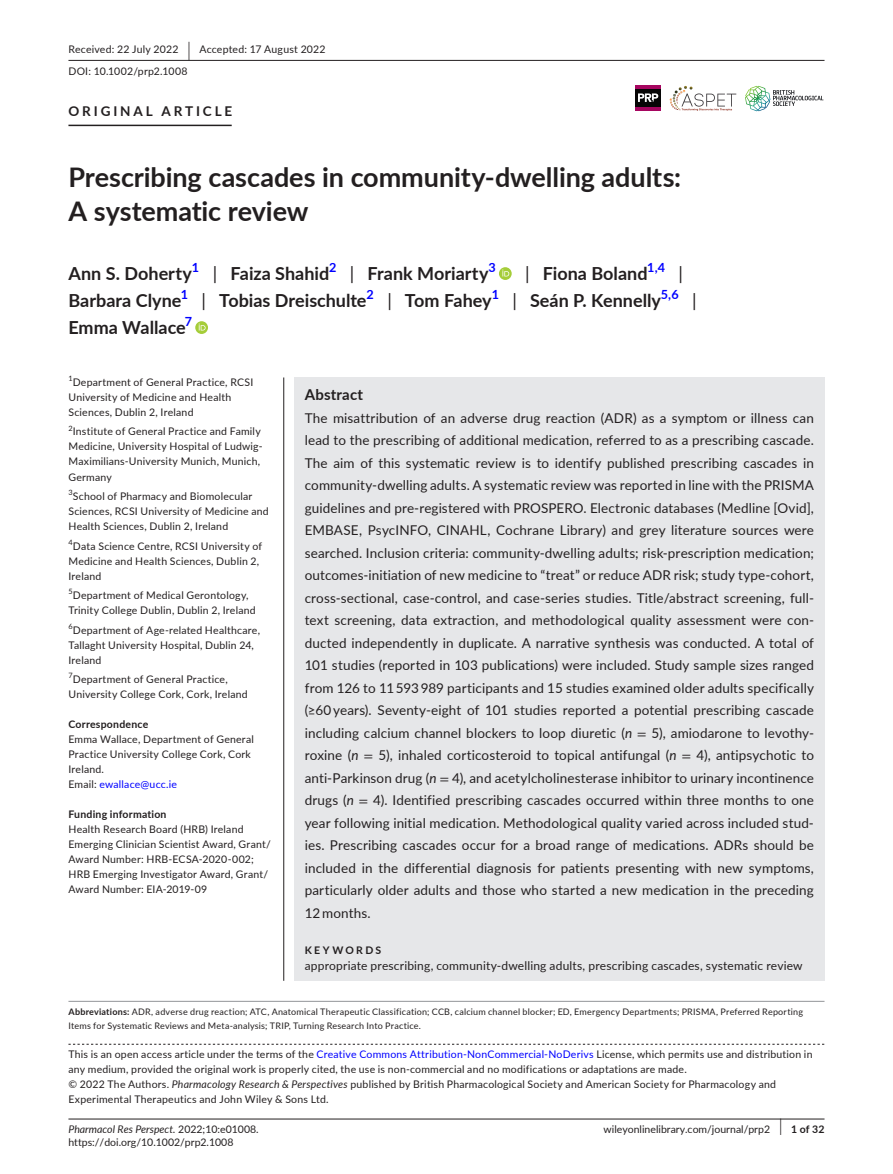
<style>
.page{position:relative;width:893px;height:1174px;background:#fff}
.page>*{position:absolute;margin:0;border:0;box-sizing:border-box;transform-origin:0 0}
.t1{font:700 27px/34.5px "Lato";letter-spacing:-.005em;color:#231f20}
.t2{font:700 18px "Lato";color:#231f20}
.t3{font:18px "Lato";color:#231f20}
.t4{font:700 15px "Lato";letter-spacing:.015em;color:#231f20}
.t5{font:13.5px/22.5px "Lato";letter-spacing:.01em;color:#231f20;text-align:justify}
.t6{font:700 13.5px "Lato";letter-spacing:.215em;color:#231f20}
.t7{font:700 12.6px "Lato";color:#00f}
.t8{font:12px "Lato";letter-spacing:.015em;color:#231f20}
.t9{font:10.5px/15px "Lato";letter-spacing:.02em;color:#231f20}
.t10{font:10.5px "Lato";color:#231f20}
.t11{font:700 10.5px "Lato";letter-spacing:.02em;color:#231f20}
.t12{font:italic 10.5px "Lato";color:#231f20}
.t13{font:700 10.5px "Lato";letter-spacing:.22em;color:#231f20}
.t14{font:9px/13.5px "Lato";letter-spacing:.025em;color:#231f20}
.t15{font:7.35px "Lato";color:#231f20}
.s1{font-size:19.65px}
.s2{font-weight:400}
.s3{color:#00f}
.s4{font-style:italic}
.s5{font-family:"STIX"}
.s6{font-weight:700}
.s7{font-style:normal}
.s8{font-weight:400;font-size:17.4px}
</style>
<div class="page">
<hr style="left:68px;top:1118px;width:756px;height:1px;background:#231f20">
<div style="left:635px;top:85px;width:26px;height:25px;background:#070606"></div>
<hr style="left:635px;top:85px;width:26px;height:3px;background:#a60660">
<hr style="left:635px;top:107px;width:26px;height:3px;background:#a60660">
<svg style="left:638px;top:93px;width:20px;height:9px"></svg>
<svg style="left:669px;top:86px;width:67px;height:25px"></svg>
<svg style="left:745px;top:86px;width:78px;height:25px"></svg>
<hr style="left:68px;top:60px;width:756px;height:1px;background:#231f20">
<hr style="left:68px;top:125px;width:164px;height:1px;background:#231f20">
<svg style="left:499px;top:267px;width:13px;height:13px"></svg>
<svg style="left:502px;top:269px;width:7px;height:7px"></svg>
<svg style="left:195px;top:321px;width:13px;height:13px"></svg>
<svg style="left:199px;top:323px;width:7px;height:7px"></svg>
<div style="left:294px;top:377px;width:530px;height:603px;background:#e6e7e9"></div>
<hr style="left:283px;top:377px;width:1px;height:603px;background:#231f20">
<svg style="left:68px;top:1043px;width:756px;height:1px"></svg>
<hr style="left:68px;top:1001px;width:756px;height:1px;background:#939598">
<p class="t9" style="left:68px;top:38px;width:259px;line-height:21.8px">Received: 22 July 2022 <span class="s1">|</span> Accepted: 17 August 2022<br>DOI: 10.1002/prp2.1008</p>
<p class="t6" style="left:68px;top:101px;width:165px">ORIGINAL ARTICLE</p>
<h1 class="t1" style="left:68px;top:159px;width:614px">Prescribing cascades in community-dwelling adults:<br>A systematic review</h1>
<h2 class="t2" style="left:68px;top:260px;width:125px">Ann S. Doherty</h2>
<p class="t7" style="left:192px;top:258px;width:9px">1</p>
<h2 class="t2" style="left:213px;top:260px;width:118px"><span class="s2">|</span> Faiza Shahid</h2>
<p class="t7" style="left:329px;top:258px;width:9px">2</p>
<h2 class="t2" style="left:350px;top:260px;width:140px"><span class="s2">|</span> Frank Moriarty</h2>
<p class="t7" style="left:489px;top:258px;width:9px">3</p>
<h2 class="t2" style="left:525px;top:260px;width:124px"><span class="s2">|</span> Fiona Boland</h2>
<p class="t7" style="left:647px;top:258px;width:19px">1,4</p>
<h2 class="t3" style="left:679px;top:260px;width:6px">|</h2>
<h2 class="t2" style="left:68px;top:287px;width:115px">Barbara Clyne</h2>
<p class="t7" style="left:181px;top:285px;width:9px">1</p>
<h2 class="t2" style="left:202px;top:287px;width:167px"><span class="s2">|</span> Tobias Dreischulte</h2>
<p class="t7" style="left:366px;top:285px;width:9px">2</p>
<h2 class="t2" style="left:387px;top:287px;width:106px"><span class="s2">|</span> Tom Fahey</h2>
<p class="t7" style="left:492px;top:285px;width:9px">1</p>
<h2 class="t2" style="left:512px;top:287px;width:150px"><span class="s2">|</span> Seán P. Kennelly</h2>
<p class="t7" style="left:661px;top:285px;width:19px">5,6</p>
<h2 class="t3" style="left:692px;top:287px;width:6px">|</h2>
<h2 class="t2" style="left:68px;top:314px;width:119px">Emma Wallace</h2>
<p class="t7" style="left:185px;top:312px;width:9px">7</p>
<p class="t15" style="left:68px;top:373px;width:6px">1</p>
<p class="t9" style="left:68px;top:374px;width:186px;text-indent:4px">Department of General Practice, RCSI<br>University of Medicine and Health<br>Sciences, Dublin 2, Ireland</p>
<p class="t9" style="left:68px;top:424px;width:196px"><sup>2</sup>Institute of General Practice and Family Medicine, University Hospital of Ludwig-Maximilians-University Munich, Munich, Germany</p>
<p class="t9" style="left:68px;top:488px;width:202px"><sup>3</sup>School of Pharmacy and Biomolecular<br>Sciences, RCSI University of Medicine and<br>Health Sciences, Dublin 2, Ireland</p>
<p class="t9" style="left:68px;top:538px;width:195px"><sup>4</sup>Data Science Centre, RCSI University of<br>Medicine and Health Sciences, Dublin 2,<br>Ireland</p>
<p class="t9" style="left:68px;top:587px;width:189px"><sup>5</sup>Department of Medical Gerontology,<br>Trinity College Dublin, Dublin 2, Ireland</p>
<p class="t9" style="left:68px;top:622px;width:193px"><sup>6</sup>Department of Age-related Healthcare,<br>Tallaght University Hospital, Dublin 24,<br>Ireland</p>
<p class="t9" style="left:68px;top:671px;width:181px"><sup>7</sup>Department of General Practice,<br>University College Cork, Cork, Ireland</p>
<p class="t11" style="left:68px;top:716px;width:81px">Correspondence</p>
<p class="t9" style="left:68px;top:731px;width:187px">Emma Wallace, Department of General<br>Practice University College Cork, Cork<br>Ireland.<br>Email: <span class="s3">ewallace@ucc.ie</span></p>
<p class="t11" style="left:68px;top:806px;width:100px">Funding information</p>
<p class="t9" style="left:68px;top:821px;width:204px">Health Research Board (HRB) Ireland Emerging Clinician Scientist Award, Grant/ Award Number: HRB-ECSA-2020-002; HRB Emerging Investigator Award, Grant/ Award Number: EIA-2019-09</p>
<p class="t4" style="left:305px;top:383px;width:60px">Abstract</p>
<p class="t5" style="left:305px;top:406px;width:511px">The misattribution of an adverse drug reaction (ADR) as a symptom or illness can lead to the prescribing of additional medication, referred to as a prescribing cascade.<br>The aim of this systematic review is to identify published prescribing cascades in community-dwelling adults. A systematic review was reported in line with the PRISMA guidelines and pre-registered with PROSPERO. Electronic databases (Medline [Ovid], EMBASE, PsycINFO, CINAHL, Cochrane Library) and grey literature sources were searched. Inclusion criteria: community-dwelling adults; risk-prescription medication; outcomes-initiation of new medicine to “treat” or reduce ADR risk; study type-cohort, cross-sectional, case-control, and case-series studies. Title/abstract screening, full&shy;text screening, data extraction, and methodological quality assessment were con&shy;ducted independently in duplicate. A narrative synthesis was conducted. A total of 101 studies (reported in 103 publications) were included. Study sample sizes ranged from 126 to 11 593 989 participants and 15 studies examined older adults specifically (≥60 years). Seventy-eight of 101 studies reported a potential prescribing cascade including calcium channel blockers to loop diuretic (<span class="s4">n</span> <span class="s5">=</span> 5), amiodarone to levothy&shy;roxine (<span class="s4">n</span> <span class="s5">=</span> 5), inhaled corticosteroid to topical antifungal (<span class="s4">n</span> <span class="s5">=</span> 4), antipsychotic to anti-Parkinson drug (<span class="s4">n</span> <span class="s5">=</span> 4), and acetylcholinesterase inhibitor to urinary incontinence drugs (<span class="s4">n</span> <span class="s5">=</span> 4). Identified prescribing cascades occurred within three months to one year following initial medication. Methodological quality varied across included stud&shy;ies. Prescribing cascades occur for a broad range of medications. ADRs should be included in the differential diagnosis for patients presenting with new symptoms, particularly older adults and those who started a new medication in the preceding 12 months.</p>
<p class="t13" style="left:305px;top:942px;width:78px">KEYWORDS</p>
<p class="t8" style="left:305px;top:957px;width:499px">appropriate prescribing, community-dwelling adults, prescribing cascades, systematic review</p>
<p class="t14" style="left:68px;top:1004px;width:736px"><span class="s6">Abbreviations:</span> ADR, adverse drug reaction; ATC, Anatomical Therapeutic Classification; CCB, calcium channel blocker; ED, Emergency Departments; PRISMA, Preferred Reporting<br>Items for Systematic Reviews and Meta-analysis; TRIP, Turning Research Into Practice.</p>
<p class="t9" style="left:68px;top:1046px;width:746px">This is an open access article under the terms of the <span class="s3">Creative Commons Attribution-NonCommercial-NoDerivs</span> License, which permits use and distribution in any medium, provided the original work is properly cited, the use is non-commercial and no modifications or adaptations are made.<br>© 2022 The Authors. <span class="s4">Pharmacology Research &amp; Perspectives</span> published by British Pharmacological Society and American Society for Pharmacology and Experimental Therapeutics and John Wiley &amp; Sons Ltd.</p>
<p class="t12" style="left:68px;top:1121px;width:192px">Pharmacol Res Perspect. <span class="s7">2022;10:e01008.</span></p>
<p class="t11" style="left:779px;top:1121px;width:46px"><span class="s8">|</span> 1 of 32</p>
<p class="t10" style="left:68px;top:1135px;width:167px">https://doi.org/10.1002/prp2.1008</p>
<p class="t10" style="left:604px;top:1121px;width:168px">wileyonlinelibrary.com/journal/prp2</p>
</div>
